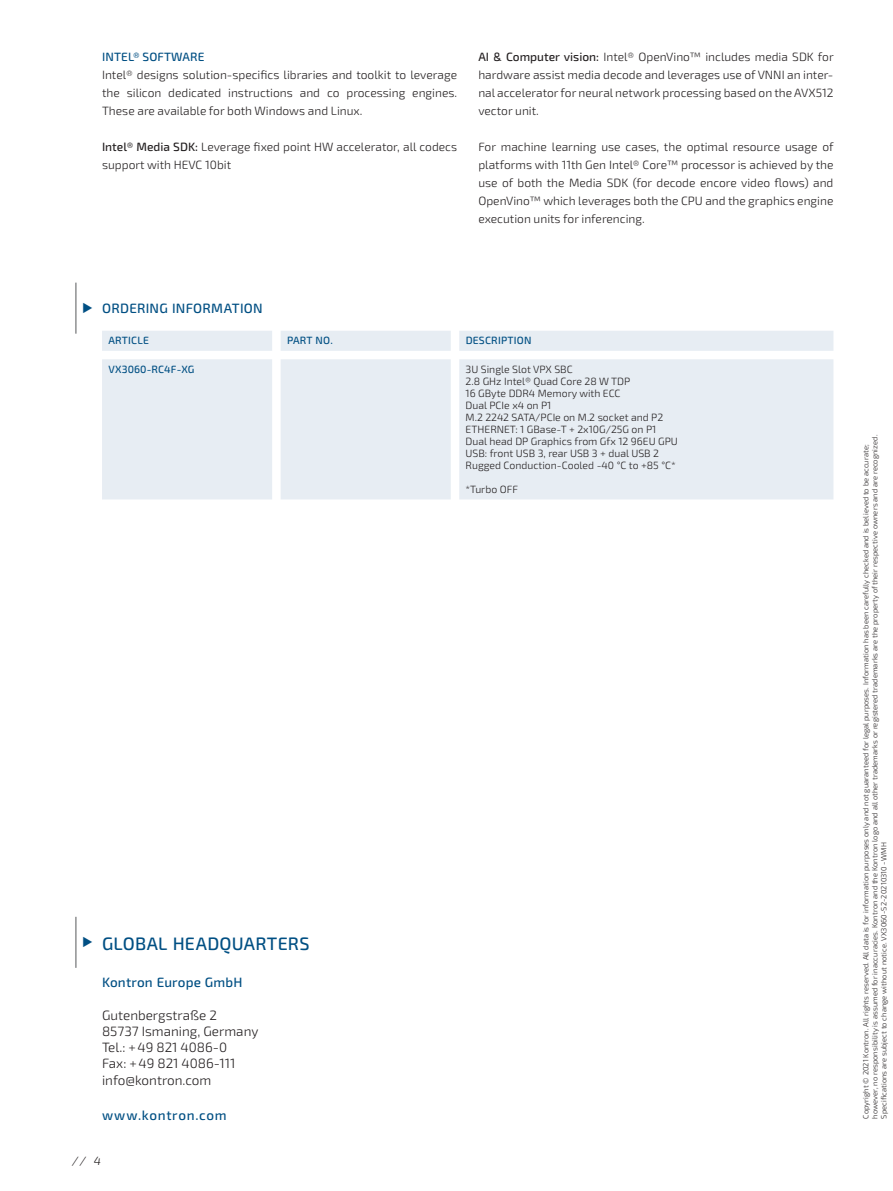
<style>
.page{position:relative;width:893px;height:1191px;background:#fff}
.page>*{position:absolute;margin:0;border:0;box-sizing:border-box;transform-origin:0 0}
.t1{font:500 18px "Sn T";letter-spacing:.01em;color:#004f83}
.t2{font:300 13.5px/16.2px "Sn T";color:#231f20}
.Product_name_9_12pt{font:500 13.5px "Sn T";letter-spacing:.02em;color:#004f83}
.Product_name_9_12pt-2{font:500 13.5px "Sn T";letter-spacing:.05em;color:#004f83}
.Copy_8_12pt_fully_al{font:300 12px/18px "Sn T";color:#231f20;text-align:justify}
.Copy_8_12pt_fully_al-2{font:500 12px "Sn T";letter-spacing:.01em;color:#004f83}
.t3{font:italic 300 12px "Sn T";color:#231f20}
._7_8pt_light_left_al{font:300 10.5px "Sn T";color:#231f20}
._7_8pt_med_upper_cas{font:500 10.5px "Sn T";letter-spacing:.02em;color:#004f83}
.Imprint_5_6pt_light{font:300 7.5px "Sn T";letter-spacing:.01em;color:#231f20}
.s1{font-weight:500}
</style>
<div class="page">
<hr style="left:76px;top:916px;width:1px;height:51px;background:#57585a">
<hr style="left:76px;top:283px;width:1px;height:51px;background:#57585a">
<div style="left:102px;top:331px;width:731px;height:168px;background:#e7edf3"></div>
<p class="Copy_8_12pt_fully_al-2" style="left:102px;top:49px;width:104px">INTEL® SOFTWARE</p>
<p class="Copy_8_12pt_fully_al" style="left:102px;top:66px;width:357px">Intel® designs solution-specifics libraries and toolkit to leverage the silicon dedicated instructions and co processing engines.<br>These are available for both Windows and Linux.</p>
<p class="Copy_8_12pt_fully_al" style="left:102px;top:138px;width:357px"><span class="s1">Intel® Media SDK:</span> Leverage fixed point HW accelerator, all codecs support with HEVC 10bit</p>
<p class="Copy_8_12pt_fully_al" style="left:478px;top:48px;width:357px"><span class="s1">AI &amp; Computer vision:</span> Intel® OpenVino™ includes media SDK for hardware assist media decode and leverages use of VNNI an inter&shy;nal accelerator for neural network processing based on the AVX512 vector unit.</p>
<p class="Copy_8_12pt_fully_al" style="left:478px;top:138px;width:357px">For machine learning use cases, the optimal resource usage of platforms with 11th Gen Intel® Core™ processor is achieved by the use of both the Media SDK (for decode encore video flows) and OpenVino™ which leverages both the CPU and the graphics engine execution units for inferencing.</p>
<p class="Product_name_9_12pt" style="left:102px;top:300px;width:162px">ORDERING INFORMATION</p>
<p class="_7_8pt_med_upper_cas" style="left:108px;top:334px;width:42px">ARTICLE</p>
<p class="_7_8pt_med_upper_cas" style="left:287px;top:334px;width:47px">PART NO.</p>
<p class="_7_8pt_med_upper_cas" style="left:466px;top:334px;width:67px">DESCRIPTION</p>
<p class="_7_8pt_med_upper_cas" style="left:108px;top:363px;width:87px">VX3060-RC4F-XG</p>
<p class="_7_8pt_light_left_al" style="left:466px;top:363px;width:108px">3U Single Slot VPX SBC</p>
<p class="_7_8pt_light_left_al" style="left:466px;top:375px;width:166px">2.8 GHz Intel® Quad Core 28 W TDP</p>
<p class="_7_8pt_light_left_al" style="left:466px;top:387px;width:156px">16 GByte DDR4 Memory with ECC</p>
<p class="_7_8pt_light_left_al" style="left:466px;top:399px;width:87px">Dual PCIe x4 on P1</p>
<p class="_7_8pt_light_left_al" style="left:466px;top:411px;width:199px">M.2 2242 SATA/PCIe on M.2 socket and P2</p>
<p class="_7_8pt_light_left_al" style="left:466px;top:423px;width:192px">ETHERNET: 1 GBase-T + 2x10G/25G on P1</p>
<p class="_7_8pt_light_left_al" style="left:466px;top:435px;width:214px">Dual head DP Graphics from Gfx 12 96EU GPU</p>
<p class="_7_8pt_light_left_al" style="left:466px;top:447px;width:195px">USB: front USB 3, rear USB 3 + dual USB 2</p>
<p class="_7_8pt_light_left_al" style="left:466px;top:459px;width:212px">Rugged Conduction-Cooled -40 °C to +85 °C*</p>
<p class="_7_8pt_light_left_al" style="left:466px;top:483px;width:54px">*Turbo OFF</p>
<h1 class="t1" style="left:102px;top:932px;width:209px">GLOBAL HEADQUARTERS</h1>
<p class="Product_name_9_12pt" style="left:102px;top:974px;width:142px">Kontron Europe GmbH</p>
<p class="t2" style="left:102px;top:1007px;width:158px">Gutenbergstraße 2<br>85737 Ismaning, Germany<br>Tel.: +49 821 4086-0<br>Fax: +49 821 4086-111 info@kontron.com</p>
<p class="Product_name_9_12pt-2" style="left:102px;top:1107px;width:126px">www.kontron.com</p>
<p class="t3" style="left:72px;top:1153px;width:30px">// 4</p>
<p class="Imprint_5_6pt_light" style="left:862px;top:1118px;width:675px;rotate:-90deg">Copyright © 2021 Kontron. All rights reserved. All data is for information purposes only and not guaranteed for legal purposes. Information has been carefully checked and is believed to be accurate;</p>
<p class="Imprint_5_6pt_light" style="left:871px;top:1118px;width:685px;rotate:-90deg">however, no responsibility is assumed for inaccuracies. Kontron and the Kontron logo and all other trademarks or registered trademarks are the property of their respective owners and are recognized.</p>
<p class="Imprint_5_6pt_light" style="left:880px;top:1118px;width:278px;rotate:-90deg">Specifications are subject to change without notice. VX3060-S2-20210310-WMH</p>
</div>
